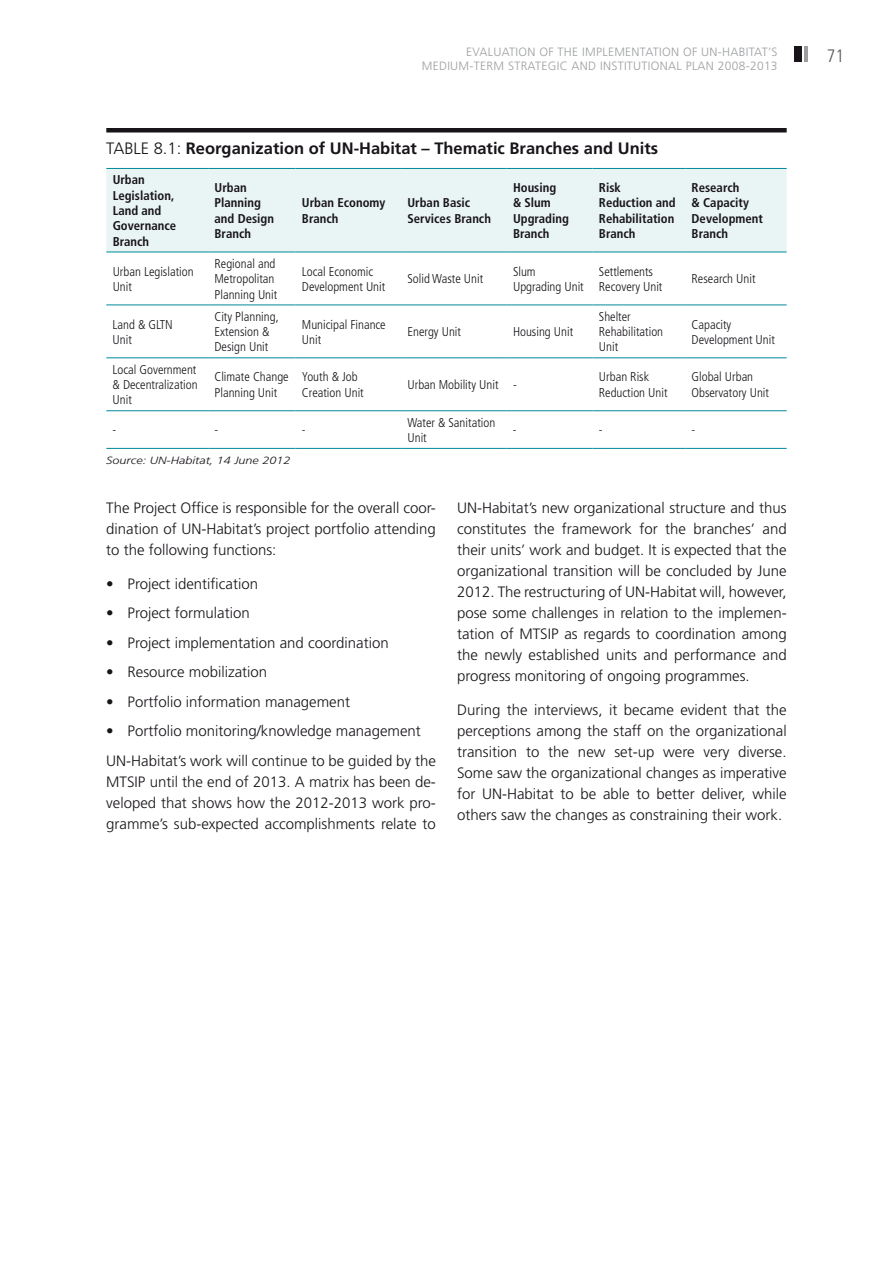
<style>
.page{position:relative;width:893px;height:1263px;background:#fff}
.page>*{position:absolute;margin:0;border:0;box-sizing:border-box;transform-origin:0 0}
.t1{font:300 condensed 18px "Frutiger LT Std";color:#555658}
.t2{font:700 16.5px "Frutiger LT Std";color:#181419}
.t3{font:300 16.5px "Frutiger LT Std";color:#181419}
.t4{font:300 15px/21px "Frutiger LT Std";color:#181419;text-align:justify}
.t5{font:300 condensed 12.75px/15.3px "Frutiger LT Std";color:#181419}
.t6{font:700 condensed 12.75px/15.3px "Frutiger LT Std";color:#181419}
.t7{font:300 12px/14.4px "Frutiger LT Std";letter-spacing:.025em;color:#9c9ea0;text-align:right}
.t8{font:italic 300 10.5px "Frutiger LT Std";color:#181419;scale:1.2 1}
.s1{font-weight:300}
</style>
<div class="page">
<div style="left:795px;top:47px;width:7px;height:15px;background:#181419"></div>
<hr style="left:804px;top:47px;width:4px;height:15px;background:#9c9ea0">
<hr style="left:106px;top:128px;width:681px;height:4px;background:#181419">
<div style="left:106px;top:169px;width:681px;height:83px;background:#e9f4f5"></div>
<hr style="left:106px;top:168px;width:102px;height:1px;background:#008a9a">
<hr style="left:208px;top:168px;width:88px;height:1px;background:#008a9a">
<hr style="left:296px;top:168px;width:105px;height:1px;background:#008a9a">
<hr style="left:401px;top:168px;width:106px;height:1px;background:#008a9a">
<hr style="left:507px;top:168px;width:86px;height:1px;background:#008a9a">
<hr style="left:593px;top:168px;width:92px;height:1px;background:#008a9a">
<hr style="left:685px;top:168px;width:102px;height:1px;background:#008a9a">
<hr style="left:106px;top:252px;width:102px;height:1px;background:#008a9a">
<hr style="left:208px;top:252px;width:88px;height:1px;background:#008a9a">
<hr style="left:296px;top:252px;width:105px;height:1px;background:#008a9a">
<hr style="left:401px;top:252px;width:106px;height:1px;background:#008a9a">
<hr style="left:507px;top:252px;width:86px;height:1px;background:#008a9a">
<hr style="left:593px;top:252px;width:92px;height:1px;background:#008a9a">
<hr style="left:685px;top:252px;width:102px;height:1px;background:#008a9a">
<hr style="left:106px;top:305px;width:102px;height:1px;background:#008a9a">
<hr style="left:208px;top:305px;width:88px;height:1px;background:#008a9a">
<hr style="left:296px;top:305px;width:105px;height:1px;background:#008a9a">
<hr style="left:401px;top:305px;width:106px;height:1px;background:#008a9a">
<hr style="left:507px;top:305px;width:86px;height:1px;background:#008a9a">
<hr style="left:593px;top:305px;width:92px;height:1px;background:#008a9a">
<hr style="left:685px;top:305px;width:102px;height:1px;background:#008a9a">
<hr style="left:106px;top:358px;width:102px;height:1px;background:#008a9a">
<hr style="left:208px;top:358px;width:88px;height:1px;background:#008a9a">
<hr style="left:296px;top:358px;width:105px;height:1px;background:#008a9a">
<hr style="left:401px;top:358px;width:106px;height:1px;background:#008a9a">
<hr style="left:507px;top:358px;width:86px;height:1px;background:#008a9a">
<hr style="left:593px;top:358px;width:92px;height:1px;background:#008a9a">
<hr style="left:685px;top:358px;width:102px;height:1px;background:#008a9a">
<hr style="left:106px;top:410px;width:102px;height:1px;background:#008a9a">
<hr style="left:106px;top:448px;width:102px;height:1px;background:#008a9a">
<hr style="left:208px;top:410px;width:88px;height:1px;background:#008a9a">
<hr style="left:296px;top:410px;width:105px;height:1px;background:#008a9a">
<hr style="left:401px;top:410px;width:106px;height:1px;background:#008a9a">
<hr style="left:507px;top:410px;width:86px;height:1px;background:#008a9a">
<hr style="left:593px;top:410px;width:92px;height:1px;background:#008a9a">
<hr style="left:685px;top:410px;width:102px;height:1px;background:#008a9a">
<hr style="left:208px;top:448px;width:88px;height:1px;background:#008a9a">
<hr style="left:296px;top:448px;width:105px;height:1px;background:#008a9a">
<hr style="left:401px;top:448px;width:106px;height:1px;background:#008a9a">
<hr style="left:507px;top:448px;width:86px;height:1px;background:#008a9a">
<hr style="left:593px;top:448px;width:92px;height:1px;background:#008a9a">
<hr style="left:685px;top:448px;width:102px;height:1px;background:#008a9a">
<p class="t7" style="left:422px;top:45px;width:357px">Evaluation of the Implementation of UN-Habitat’s<br>Me dium-Te rm Strategic and Institutional Plan 2008-2013</p>
<p class="t3" style="left:106px;top:139px;width:17px">Table</p>
<p class="t2" style="left:154px;top:138px;width:506px"><span class="s1">8.1:</span> Reorganization of UN-Habitat – Thematic Branches and Units</p>
<p class="t6" style="left:113px;top:172px;width:65px">Urban<br>Legislation,<br>Land and<br>Governance<br>Branch</p>
<p class="t6" style="left:215px;top:180px;width:61px">Urban<br>Planning and Design<br>Branch</p>
<p class="t6" style="left:513px;top:180px;width:57px">Housing<br>&amp; Slum<br>Upgrading<br>Branch</p>
<p class="t6" style="left:599px;top:180px;width:78px">Risk<br>Reduction and<br>Rehabilitation<br>Branch</p>
<p class="t6" style="left:692px;top:180px;width:73px">Research<br>&amp; Capacity<br>Development<br>Branch</p>
<p class="t6" style="left:302px;top:195px;width:85px">Urban Economy<br>Branch</p>
<p class="t6" style="left:407px;top:195px;width:85px">Urban Basic<br>Services Branch</p>
<p class="t5" style="left:113px;top:264px;width:83px">Urban Legislation<br>Unit</p>
<p class="t5" style="left:215px;top:256px;width:64px">Regional and<br>Metropolitan<br>Planning Unit</p>
<p class="t5" style="left:302px;top:264px;width:85px">Local Economic<br>Development Unit</p>
<p class="t5" style="left:407px;top:271px;width:77px">Solid Waste Unit</p>
<p class="t5" style="left:513px;top:264px;width:72px">Slum<br>Upgrading Unit</p>
<p class="t5" style="left:599px;top:264px;width:65px">Settlements<br>Recovery Unit</p>
<p class="t5" style="left:692px;top:271px;width:65px">Research Unit</p>
<p class="t5" style="left:113px;top:317px;width:62px">Land &amp; GLTN<br>Unit</p>
<p class="t5" style="left:215px;top:309px;width:66px">City Planning,<br>Extension &amp;<br>Design Unit</p>
<p class="t5" style="left:302px;top:317px;width:85px">Municipal Finance<br>Unit</p>
<p class="t5" style="left:407px;top:324px;width:55px">Energy Unit</p>
<p class="t5" style="left:513px;top:324px;width:62px">Housing Unit</p>
<p class="t5" style="left:599px;top:309px;width:66px">Shelter<br>Rehabilitation<br>Unit</p>
<p class="t5" style="left:692px;top:317px;width:85px">Capacity<br>Development Unit</p>
<p class="t5" style="left:113px;top:362px;width:87px;text-align:justify">Local Government &amp; Decentralization Unit</p>
<p class="t5" style="left:215px;top:369px;width:76px">Climate Change<br>Planning Unit</p>
<p class="t5" style="left:302px;top:369px;width:63px">Youth &amp; Job<br>Creation Unit</p>
<p class="t5" style="left:407px;top:377px;width:111px">Urban Mobility Unit -</p>
<p class="t5" style="left:599px;top:369px;width:70px">Urban Risk<br>Reduction Unit</p>
<p class="t5" style="left:692px;top:369px;width:79px">Global Urban<br>Observatory Unit</p>
<p class="t5" style="left:113px;top:422px;width:5px">-</p>
<p class="t5" style="left:214px;top:422px;width:5px">-</p>
<p class="t5" style="left:302px;top:422px;width:5px">-</p>
<p class="t5" style="left:407px;top:415px;width:89px">Water &amp; Sanitation<br>Unit</p>
<p class="t5" style="left:513px;top:422px;width:5px">-</p>
<p class="t5" style="left:599px;top:422px;width:5px">-</p>
<p class="t5" style="left:692px;top:422px;width:5px">-</p>
<p class="t8" style="left:106px;top:454px;width:155px">Source: UN-Habitat, 14 June 2012</p>
<p class="t4" style="left:106px;top:498px;width:331px">The Project Office is responsible for the overall coor&shy;dination of UN-Habitat’s project portfolio attending to the following functions:</p>
<p class="t4" style="left:106px;top:573px;width:153px">• Project identification</p>
<p class="t4" style="left:106px;top:603px;width:145px">• Project formulation</p>
<p class="t4" style="left:106px;top:632px;width:284px">• Project implementation and coordination</p>
<p class="t4" style="left:106px;top:662px;width:162px">• Resource mobilization</p>
<p class="t4" style="left:106px;top:691px;width:245px">• Portfolio information management</p>
<p class="t4" style="left:106px;top:717px;width:331px;line-height:29.5px">• Portfolio monitoring/knowledge management<br>UN-Habitat’s work will continue to be guided by the</p>
<p class="t4" style="left:106px;top:771px;width:331px">MTSIP until the end of 2013. A matrix has been de&shy;veloped that shows how the 2012-2013 work pro&shy;gramme’s sub-expected accomplishments relate to</p>
<p class="t4" style="left:457px;top:498px;width:331px">UN-Habitat’s new organizational structure and thus constitutes the framework for the branches’ and their units’ work and budget. It is expected that the organizational transition will be concluded by June 2012. The restructuring of UN-Habitat will, however, pose some challenges in relation to the implemen&shy;tation of MTSIP as regards to coordination among the newly established units and performance and progress monitoring of ongoing programmes.</p>
<p class="t4" style="left:457px;top:699px;width:331px">During the interviews, it became evident that the perceptions among the staff on the organizational transition to the new set-up were very diverse.<br>Some saw the organizational changes as imperative for UN-Habitat to be able to better deliver, while others saw the changes as constraining their work.</p>
<p class="t1" style="left:827px;top:46px;width:19px">71</p>
</div>
